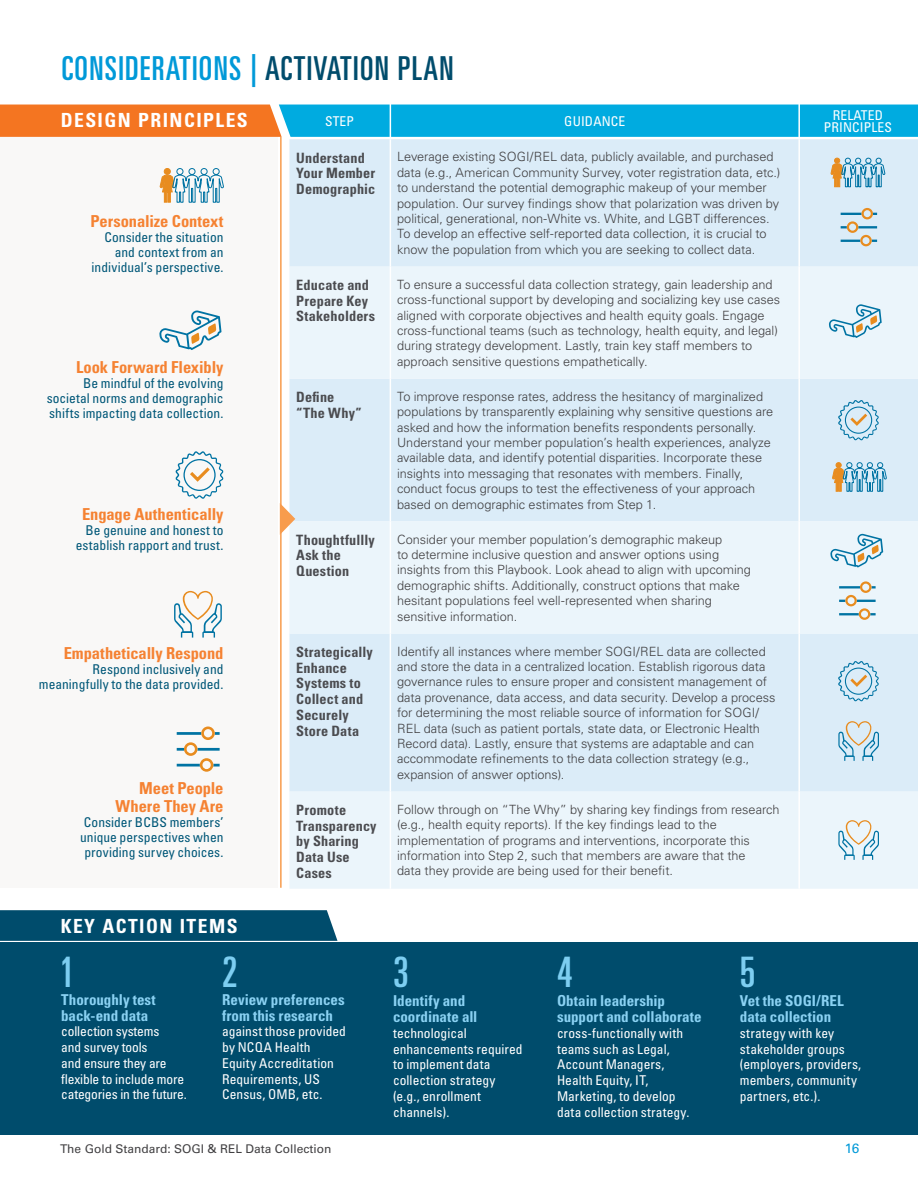
<style>
.page{position:relative;width:918px;height:1188px;background:#fff}
.page>*{position:absolute;margin:0;border:0;box-sizing:border-box;transform-origin:0 0}
.Heading_1{font:42px "Univers LT Pro Ult Cond";color:#7dcef1}
.Heading_1-2{font:33px "Univers LT Pro Ult Cond";letter-spacing:.04em;color:#0099d8}
.Heading_2{font:700 condensed 19.5px "Univers LT Pro";letter-spacing:.075em;color:#fff}
.Body_Text{font:700 condensed 16.5px/18px "Univers LT Pro";letter-spacing:-.005em;color:#f58232;text-align:right}
.Body_Text-2{font:700 condensed 15px/15.8px "Univers LT Pro";color:#8bd2f3}
.Body_Text-3{font:700 condensed 14.25px/15.8px "Univers LT Pro";letter-spacing:.01em;color:#4b4c50}
.Body_Text-4{font:condensed 13.5px/15.8px "Univers LT Pro";color:#fff}
.Body_Text-5{font:condensed 13.5px/15px "Univers LT Pro";letter-spacing:.005em;color:#005778;text-align:right}
.Table_Header{font:condensed 13.5px/12.8px "Univers LT Pro";letter-spacing:.01em;color:#fff;text-align:center}
.t1{font:13.5px "Univers LT Pro 55 Roman";color:#0099d8}
.Body_Text-6{font:300 12.75px/15.3px "Univers LT Pro 45";letter-spacing:-.005em;color:#414042}
.t2{font:12px "Univers LT Pro 55 Roman";color:#414042}
.s1{color:#004c6c}
</style>
<div class="page">
<div style="left:0;top:132px;width:277px;height:756px;background:#f9f8f7"></div>
<div style="left:290px;top:139px;width:628px;height:128px;background:#dbecf8"></div>
<svg style="left:290px;top:267px;width:628px;height:622px;background:#e3f0f9"></svg>
<hr style="left:390px;top:139px;width:1px;height:128px;background:#fff">
<hr style="left:798px;top:139px;width:2px;height:128px;background:#fff">
<hr style="left:390px;top:267px;width:1px;height:112px;background:#fff">
<hr style="left:798px;top:267px;width:2px;height:112px;background:#fff">
<hr style="left:390px;top:379px;width:1px;height:142px;background:#fff">
<hr style="left:798px;top:379px;width:2px;height:142px;background:#fff">
<hr style="left:390px;top:521px;width:1px;height:112px;background:#fff">
<hr style="left:798px;top:521px;width:2px;height:112px;background:#fff">
<hr style="left:390px;top:633px;width:1px;height:159px;background:#fff">
<hr style="left:798px;top:633px;width:2px;height:159px;background:#fff">
<hr style="left:390px;top:792px;width:1px;height:97px;background:#fff">
<hr style="left:798px;top:792px;width:2px;height:97px;background:#fff">
<div style="left:0;top:942px;width:918px;height:193px;background:#004c6c"></div>
<hr style="left:280px;top:137px;width:2px;height:751px;background:#f89c4d">
<svg style="left:280px;top:503px;width:15px;height:32px"></svg>
<svg style="left:0;top:910px;width:338px;height:31px;background:#06506f"></svg>
<svg style="left:0;top:105px;width:918px;height:32px;background:#4d9ca7"></svg>
<svg style="left:160px;top:168px;width:64px;height:35px"></svg>
<svg style="left:159px;top:310px;width:63px;height:40px"></svg>
<svg style="left:175px;top:451px;width:49px;height:48px"></svg>
<svg style="left:174px;top:591px;width:48px;height:47px"></svg>
<svg style="left:177px;top:727px;width:43px;height:45px"></svg>
<svg style="left:831px;top:157px;width:55px;height:31px;background:#a1bdc3"></svg>
<svg style="left:829px;top:304px;width:53px;height:34px;background:#bfd7df"></svg>
<svg style="left:838px;top:400px;width:41px;height:41px;background:#bad6e3"></svg>
<svg style="left:838px;top:721px;width:41px;height:40px;background:#bed5de"></svg>
<svg style="left:839px;top:581px;width:37px;height:39px"></svg>
<svg style="left:832px;top:462px;width:55px;height:30px;background:#9ebcc1"></svg>
<svg style="left:838px;top:820px;width:41px;height:40px;background:#cbdce1"></svg>
<svg style="left:841px;top:208px;width:36px;height:38px"></svg>
<svg style="left:830px;top:534px;width:53px;height:33px;background:#bed6df"></svg>
<svg style="left:838px;top:661px;width:41px;height:41px;background:#bad6e3"></svg>
<p class="Heading_1-2" style="left:62px;top:45px;width:393px">CONSIDERATIONS | <span class="s1">ACTIVATION PLAN</span></p>
<p class="Heading_2" style="left:61px;top:108px;width:189px">DESIGN PRINCIPLES</p>
<p class="Body_Text" style="left:91px;top:212px;width:135px">Personalize Context</p>
<p class="Body_Text-5" style="left:92px;top:230px;width:133px">Consider the situation and context from an individual’s perspective.</p>
<p class="Body_Text" style="left:76px;top:358px;width:149px">Look Forward Flexibly</p>
<p class="Body_Text-5" style="left:47px;top:376px;width:178px;text-align:justify;text-indent:36px">Be mindful of the evolving societal norms and demographic shifts impacting data collection.</p>
<p class="Body_Text" style="left:82px;top:504px;width:143px">Engage Authentically</p>
<p class="Body_Text-5" style="left:76px;top:522px;width:149px">Be genuine and honest to establish rapport and trust.</p>
<p class="Body_Text" style="left:64px;top:644px;width:161px">Empathetically Respond</p>
<p class="Body_Text-5" style="left:39px;top:662px;width:186px">Respond inclusively and meaningfully to the data provided.</p>
<p class="Body_Text" style="left:116px;top:779px;width:109px">Meet People<br>Where They Are</p>
<p class="Body_Text-5" style="left:80px;top:814px;width:145px;text-align:center">Consider BCBS members’ unique perspectives when providing survey choices.</p>
<p class="Heading_2" style="left:61px;top:914px;width:178px">KEY ACTION ITEMS</p>
<p class="Heading_1" style="left:59px;top:943px;width:17px">1</p>
<p class="Heading_1" style="left:222px;top:943px;width:17px">2</p>
<p class="Table_Header" style="left:325px;top:114px;width:30px">STEP</p>
<p class="Table_Header" style="left:564px;top:114px;width:62px">GUIDANCE</p>
<p class="Table_Header" style="left:824px;top:108px;width:69px">RELATED<br>PRINCIPLES</p>
<p class="Body_Text-3" style="left:296px;top:149px;width:81px">Understand<br>Your Member<br>Demographic</p>
<p class="Body_Text-6" style="left:397px;top:149px;width:385px">Leverage existing SOGI/REL data, publicly available, and purchased data (e.g., American Community Survey, voter registration data, etc.) to understand the potential demographic makeup of your member population. Our survey findings show that polarization was driven by political, generational, non-White vs. White, and LGBT differences.<br>To develop an effective self-reported data collection, it is crucial to know the population from which you are seeking to collect data.</p>
<p class="Body_Text-3" style="left:296px;top:277px;width:80px">Educate and<br>Prepare Key<br>Stakeholders</p>
<p class="Body_Text-6" style="left:397px;top:276px;width:385px">To ensure a successful data collection strategy, gain leadership and cross-functional support by developing and socializing key use cases aligned with corporate objectives and health equity goals. Engage cross-functional teams (such as technology, health equity, and legal) during strategy development. Lastly, train key staff members to approach sensitive questions empathetically.</p>
<p class="Body_Text-3" style="left:296px;top:389px;width:67px">Define “The Why”</p>
<p class="Body_Text-6" style="left:397px;top:388px;width:378px">To improve response rates, address the hesitancy of marginalized populations by transparently explaining why sensitive questions are asked and how the information benefits respondents personally.<br>Understand your member population’s health experiences, analyze available data, and identify potential disparities. Incorporate these insights into messaging that resonates with members. Finally, conduct focus groups to test the effectiveness of your approach based on demographic estimates from Step 1.</p>
<p class="Body_Text-3" style="left:296px;top:532px;width:80px">Thoughtfullly<br>Ask the<br>Question</p>
<p class="Body_Text-6" style="left:397px;top:531px;width:355px">Consider your member population’s demographic makeup<br>to determine inclusive question and answer options using insights from this Playbook. Look ahead to align with upcoming demographic shifts. Additionally, construct options that make hesitant populations feel well-represented when sharing sensitive information.</p>
<p class="Body_Text-3" style="left:296px;top:644px;width:78px">Strategically<br>Enhance<br>Systems to<br>Collect and<br>Securely<br>Store Data</p>
<p class="Body_Text-6" style="left:397px;top:643px;width:380px">Identify all instances where member SOGI/REL data are collected and store the data in a centralized location. Establish rigorous data governance rules to ensure proper and consistent management of data provenance, data access, and data security. Develop a process for determining the most reliable source of information for SOGI/ REL data (such as patient portals, state data, or Electronic Health Record data). Lastly, ensure that systems are adaptable and can accommodate refinements to the data collection strategy (e.g., expansion of answer options).</p>
<p class="Body_Text-3" style="left:296px;top:802px;width:82px">Promote<br>Transparency by Sharing<br>Data Use<br>Cases</p>
<p class="Body_Text-6" style="left:397px;top:801px;width:384px">Follow through on “The Why” by sharing key findings from research (e.g., health equity reports). If the key findings lead to the implementation of programs and interventions, incorporate this information into Step 2, such that members are aware that the<br>data they provide are being used for their benefit.</p>
<p class="Heading_1" style="left:393px;top:943px;width:17px">3</p>
<p class="Heading_1" style="left:557px;top:943px;width:17px">4</p>
<p class="Heading_1" style="left:740px;top:943px;width:17px">5</p>
<p class="Body_Text-2" style="left:61px;top:991px;width:96px">Thoroughly test back-end data</p>
<p class="Body_Text-4" style="left:61px;top:1023px;width:127px">collection systems<br>and survey tools<br>and ensure they are flexible to include more categories in the future.</p>
<p class="Body_Text-2" style="left:222px;top:991px;width:124px">Review preferences from this research</p>
<p class="Body_Text-4" style="left:222px;top:1023px;width:125px">against those provided by NCQA Health<br>Equity Accreditation<br>Requirements, US<br>Census, OMB, etc.</p>
<p class="Body_Text-2" style="left:393px;top:993px;width:86px">Identify and coordinate all</p>
<p class="Body_Text-4" style="left:393px;top:1025px;width:131px">technological enhancements required to implement data collection strategy (e.g., enrollment channels).</p>
<p class="Body_Text-2" style="left:557px;top:993px;width:146px">Obtain leadership support and collaborate</p>
<p class="Body_Text-4" style="left:557px;top:1025px;width:134px">cross-functionally with teams such as Legal,<br>Account Managers,<br>Health Equity, IT,<br>Marketing, to develop data collection strategy.</p>
<p class="Body_Text-2" style="left:740px;top:993px;width:105px">Vet the SOGI/REL data collection</p>
<p class="Body_Text-4" style="left:740px;top:1025px;width:123px">strategy with key stakeholder groups (employers, providers, members, community partners, etc.).</p>
<p class="t2" style="left:60px;top:1141px;width:273px">The Gold Standard: SOGI &amp; REL Data Collection</p>
<p class="t1" style="left:845px;top:1139px;width:16px">16</p>
</div>
